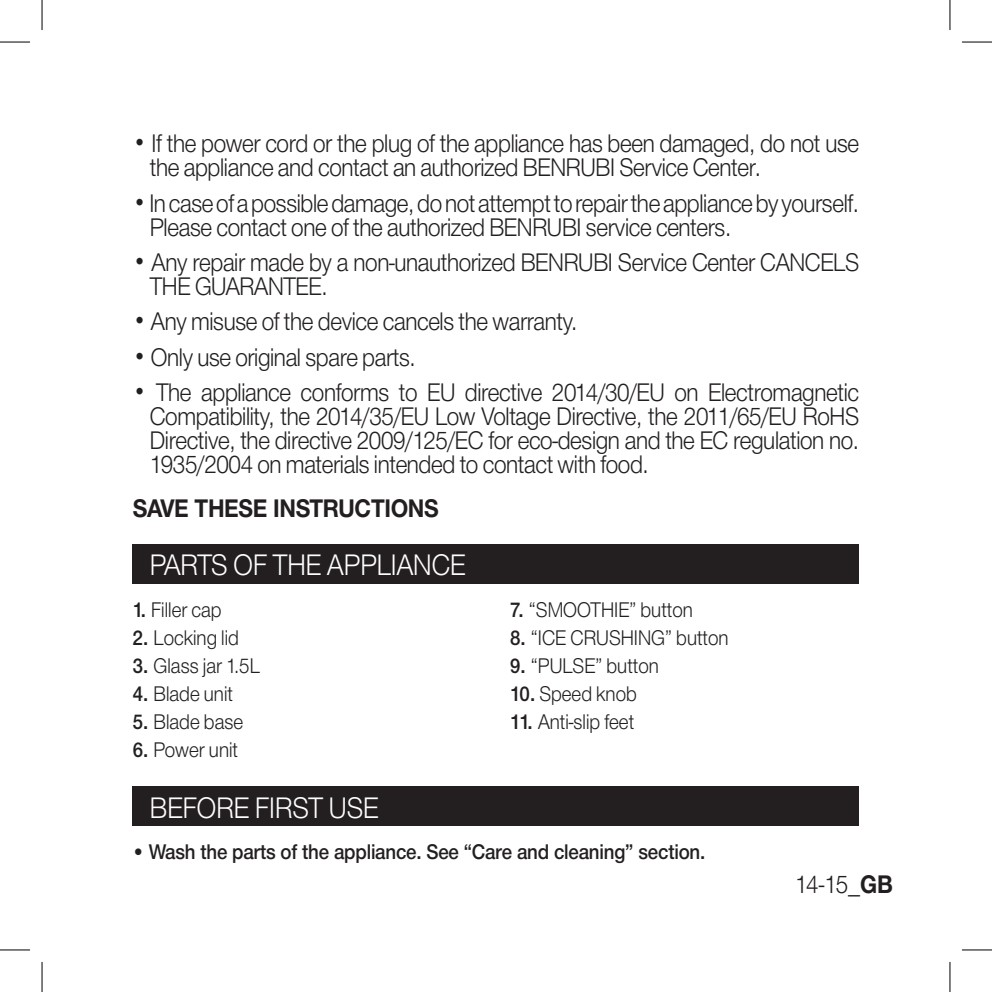
<style>
.page{position:relative;width:992px;height:992px;background:#fff}
.page>*{position:absolute;margin:0;border:0;box-sizing:border-box;transform-origin:0 0}
.t1{font:300 30.8px "Helvetica Neue Greek 45";color:#fff;scale:.91 1}
.t2{font:300 26.4px/24px "Helvetica Neue Greek 45";letter-spacing:-.015em;color:#231f20;scale:.91 1}
.t3{font:700 26.4px "Helvetica Neue Greek 75";letter-spacing:-.015em;color:#231f20;scale:.91 1}
.t4{font:300 22px "Helvetica Neue Greek 45";color:#231f20;scale:.91 1}
.t5{font:500 22px "Helvetica Neue Greek 65";letter-spacing:-.01em;color:#231f20;scale:.91 1}
.s1{font-family:"Helvetica Neue Greek 65";font-weight:500}
.s2{font-family:"Helvetica Neue Greek 75";font-weight:700}
</style>
<div class="page">
<div style="left:133px;top:544px;width:725px;height:39px;background:#231f20"></div>
<div style="left:133px;top:786px;width:725px;height:39px;background:#231f20"></div>
<hr style="left:0;top:42px;width:30px;height:1px;background:#000">
<hr style="left:961px;top:42px;width:30px;height:1px;background:#000">
<hr style="left:0;top:949px;width:30px;height:1px;background:#000">
<hr style="left:961px;top:949px;width:30px;height:1px;background:#000">
<hr style="left:42px;top:0;width:1px;height:30px;background:#000">
<hr style="left:42px;top:961px;width:1px;height:30px;background:#000">
<hr style="left:949px;top:0;width:1px;height:30px;background:#000">
<hr style="left:949px;top:961px;width:1px;height:30px;background:#000">
<p class="t2" style="left:150px;top:131px;width:780px;text-indent:-17px">• If the power cord or the plug of the appliance has been damaged, do not use the appliance and contact an authorized BENRUBI Service Center.</p>
<p class="t2" style="left:150px;top:191px;width:780px;text-indent:-17px">• In case of a possible damage, do not attempt to repair the appliance by yourself.<br>Please contact one of the authorized BENRUBI service centers.</p>
<p class="t2" style="left:150px;top:250px;width:780px;text-indent:-17px">• Any repair made by a non-unauthorized BENRUBI Service Center CANCELS<br>THE GUARANTEE.</p>
<p class="t2" style="left:133px;top:309px;width:490px">• Any misuse of the device cancels the warranty.</p>
<p class="t2" style="left:133px;top:345px;width:312px">• Only use original spare parts.</p>
<p class="t2" style="left:150px;top:380px;width:780px;text-align:justify;text-indent:-17px">• The appliance conforms to EU directive 2014/30/EU on Electromagnetic Compatibility, the 2014/35/EU Low Voltage Directive, the 2011/65/EU RoHS Directive, the directive 2009/125/EC for eco-design and the EC regulation no.<br>1935/2004 on materials intended to contact with food.</p>
<p class="t3" style="left:133px;top:493px;width:337px">SAVE THESE INSTRUCTIONS</p>
<p class="t1" style="left:150px;top:548px;width:348px">PARTS OF THE APPLIANCE</p>
<p class="t4" style="left:133px;top:598px;width:99px"><span class="s1">1.</span> Filler cap</p>
<p class="t4" style="left:133px;top:626px;width:118px"><span class="s1">2.</span> Locking lid</p>
<p class="t4" style="left:133px;top:654px;width:141px"><span class="s1">3.</span> Glass jar 1.5L</p>
<p class="t4" style="left:133px;top:682px;width:112px"><span class="s1">4.</span> Blade unit</p>
<p class="t4" style="left:133px;top:710px;width:123px"><span class="s1">5.</span> Blade base</p>
<p class="t4" style="left:133px;top:738px;width:117px"><span class="s1">6.</span> Power unit</p>
<p class="t1" style="left:150px;top:790px;width:253px">BEFORE FIRST USE</p>
<p class="t4" style="left:510px;top:598px;width:202px"><span class="s1">7.</span> “SMOOTHIE” button</p>
<p class="t4" style="left:510px;top:626px;width:241px"><span class="s1">8.</span> “ICE CRUSHING” button</p>
<p class="t4" style="left:510px;top:654px;width:165px"><span class="s1">9.</span> “PULSE” button</p>
<p class="t4" style="left:510px;top:682px;width:141px"><span class="s1">10.</span> Speed knob</p>
<p class="t4" style="left:510px;top:710px;width:138px"><span class="s1">11.</span> Anti-slip feet</p>
<p class="t5" style="left:133px;top:839px;width:630px">• Wash the parts of the appliance. See “Care and cleaning” section.</p>
<p class="t2" style="left:794px;top:871px;width:109px">14-15_<span class="s2">GB</span></p>
</div>
